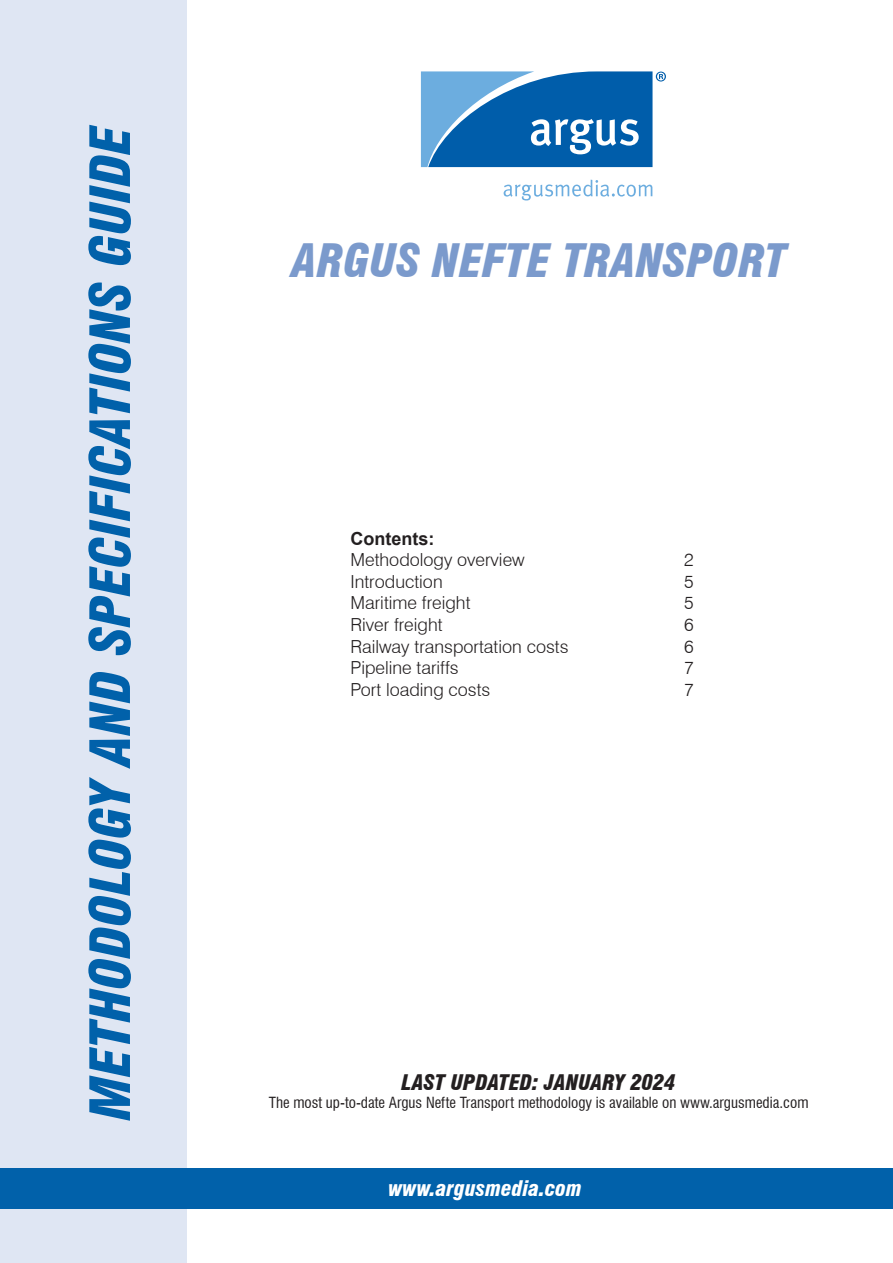
<style>
.page{position:relative;width:893px;height:1263px;background:#fff}
.page>*{position:absolute;margin:0;border:0;box-sizing:border-box;transform-origin:0 0}
.t1{font:italic 900 condensed 54px "Swiss 721 BT";color:#0161aa}
.t2{font:italic 900 condensed 45px "Swiss 721 BT";color:#7b9acc}
.t3{font:italic 900 condensed 21px "Swiss 721 BT";color:#231f20}
.t4{font:italic 900 condensed 21px "Swiss 721 BT";color:#fff}
.t5{font:300 18px "Swiss 721 BT";color:#231f20}
.TOC1_-_Header{font:700 18px "Arial";color:#231f20}
.t6{font:condensed 15px "Swiss 721 BT";color:#231f20}
</style>
<div class="page">
<div style="left:0;top:0;width:186px;height:1263px;background:#dfe6f3"></div>
<div style="left:0;top:1168px;width:893px;height:41px;background:#0161aa"></div>
<svg style="left:504px;top:180px;width:148px;height:20px"></svg>
<svg style="left:421px;top:71px;width:245px;height:96px;background:#3983c0"></svg>
<p class="t1" style="left:78px;top:1120px;width:997px;rotate:-90deg">METHODOLOGY AND SPECIFICATIONS GUIDE</p>
<p class="t2" style="left:292px;top:234px;width:496px">ARGUS NEFTE TRANSPORT</p>
<p class="TOC1_-_Header" style="left:350px;top:526px;width:85px">Contents:</p>
<p class="t5" style="left:350px;top:549px;width:176px">Methodology overview</p>
<p class="t5" style="left:684px;top:549px;width:11px">2</p>
<p class="t5" style="left:350px;top:570px;width:94px">Introduction</p>
<p class="t5" style="left:684px;top:570px;width:11px">5</p>
<p class="t5" style="left:350px;top:592px;width:122px">Maritime freight</p>
<p class="t5" style="left:684px;top:592px;width:11px">5</p>
<p class="t5" style="left:350px;top:614px;width:94px">River freight</p>
<p class="t5" style="left:684px;top:614px;width:11px">6</p>
<p class="t5" style="left:350px;top:635px;width:220px">Railway transportation costs</p>
<p class="t5" style="left:684px;top:635px;width:11px">6</p>
<p class="t5" style="left:350px;top:657px;width:110px">Pipeline tariffs</p>
<p class="t5" style="left:684px;top:657px;width:11px">7</p>
<p class="t5" style="left:350px;top:678px;width:141px">Port loading costs</p>
<p class="t5" style="left:684px;top:678px;width:11px">7</p>
<p class="t3" style="left:401px;top:1070px;width:276px">LAST UPDATED: JANUARY 2024</p>
<p class="t6" style="left:269px;top:1094px;width:541px">The most up-to-date Argus Nefte Transport methodology is available on www.argusmedia.com</p>
<p class="t4" style="left:388px;top:1176px;width:195px">www.argusmedia.com</p>
</div>
